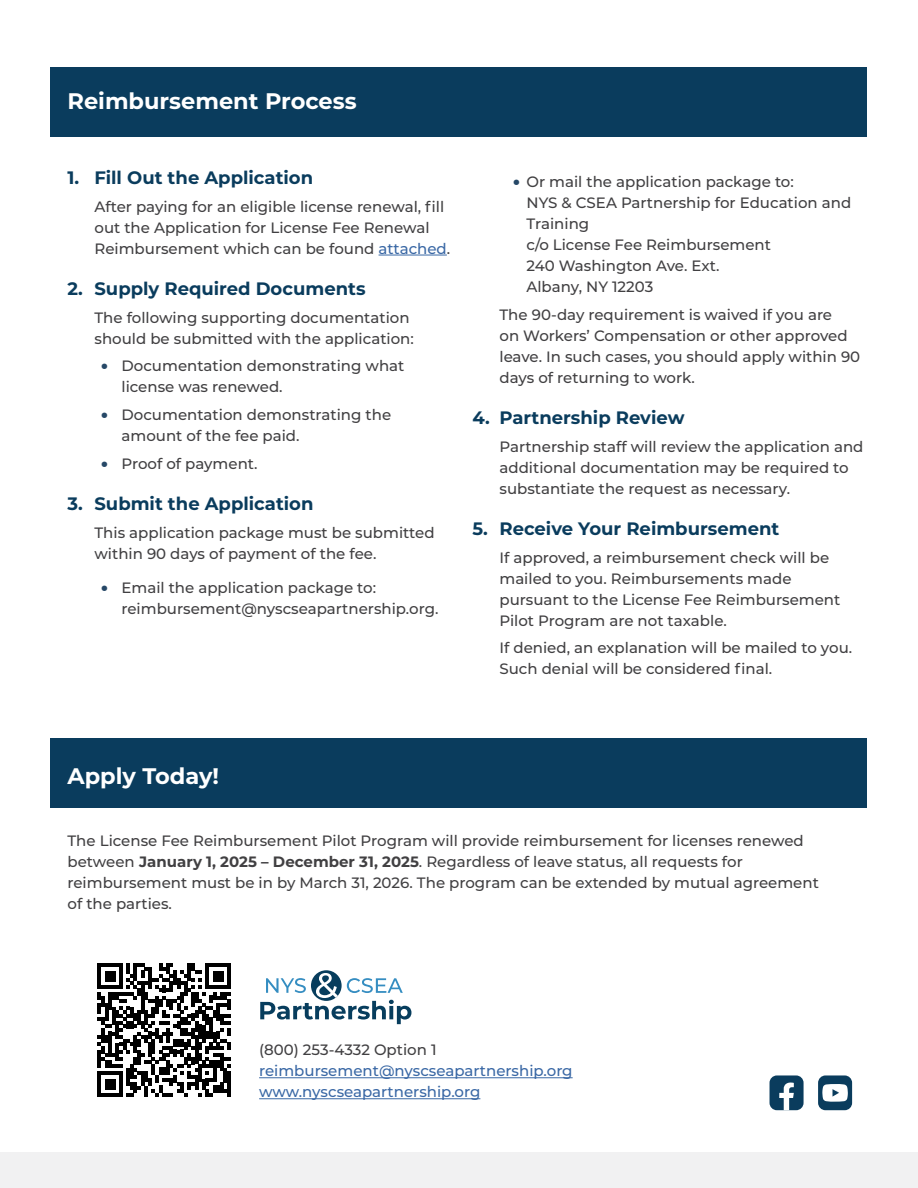
<style>
.page{position:relative;width:918px;height:1188px;background:#fff}
.page>*{position:absolute;margin:0;border:0;box-sizing:border-box;transform-origin:0 0}
.t1{font:700 22.5px "Montserrat";color:#fff}
.t2{font:700 18px "Montserrat";color:#0a3c5d}
.t3{font:500 15px/21px "Montserrat";color:#414042}
.Body{font:500 15px/21px "Montserrat";color:#3a68a5}
.s1{color:#3a68a5}
.s2{font-weight:900;font-size:16.5px;color:#264867}
.s3{font-weight:700}
.s4{color:#414042}
</style>
<div class="page">
<div style="left:51px;top:68px;width:816px;height:69px;background:#0a3c5d"></div>
<hr style="left:379px;top:255px;width:68px;height:1px;background:#3a68a5">
<hr style="left:259px;top:1077px;width:314px;height:1px;background:#3a68a5">
<hr style="left:259px;top:1098px;width:221px;height:1px;background:#3a68a5">
<svg style="left:98px;top:963px;width:133px;height:134px"></svg>
<hr style="left:227px;top:1071px;width:4px;height:26px;background:#000">
<div style="left:0;top:1152px;width:918px;height:36px;background:#f1f1f2"></div>
<div style="left:51px;top:738px;width:816px;height:69px;background:#0a3c5d"></div>
<svg style="left:311px;top:970px;width:31px;height:31px"></svg>
<svg style="left:260px;top:973px;width:151px;height:51px"></svg>
<div style="left:770px;top:1075px;width:34px;height:35px;background:#0a3c5d;border-radius:7px"></div>
<svg style="left:779px;top:1082px;width:15px;height:28px"></svg>
<div style="left:818px;top:1075px;width:34px;height:35px;background:#0a3c5d;border-radius:7px"></div>
<svg style="left:822px;top:1084px;width:26px;height:18px"></svg>
<h1 class="t1" style="left:68px;top:85px;width:291px">Reimbursement Process</h1>
<p class="t2" style="left:68px;top:164px;width:247px">1. Fill Out the Application</p>
<p class="t3" style="left:94px;top:195px;width:357px">After paying for an eligible license renewal, fill out the Application for License Fee Renewal<br>Reimbursement which can be found <span class="s1">attached</span>.</p>
<p class="t2" style="left:68px;top:275px;width:300px">2. Supply Required Documents</p>
<p class="t3" style="left:94px;top:306px;width:321px">The following supporting documentation should be submitted with the application:</p>
<p class="t3" style="left:122px;top:355px;width:284px;text-indent:-20px"><span class="s2">•</span> Documentation demonstrating what license was renewed.</p>
<p class="t3" style="left:122px;top:404px;width:271px;text-indent:-20px"><span class="s2">•</span> Documentation demonstrating the amount of the fee paid.</p>
<p class="t3" style="left:101px;top:452px;width:158px"><span class="s2">•</span> Proof of payment.</p>
<p class="t2" style="left:68px;top:491px;width:248px">3. Submit the Application</p>
<p class="t3" style="left:94px;top:521px;width:342px">This application package must be submitted within 90 days of payment of the fee.</p>
<p class="t3" style="left:122px;top:577px;width:318px;text-indent:-20px"><span class="s2">•</span> Email the application package to: reimbursement@nyscseapartnership.org.</p>
<p class="t3" style="left:526px;top:170px;width:326px;text-indent:-14px"><span class="s2">•</span> Or mail the application package to:<br>NYS &amp; CSEA Partnership for Education and<br>Training<br>c/o License Fee Reimbursement<br>240 Washington Ave. Ext.<br>Albany, NY 12203</p>
<p class="t3" style="left:500px;top:303px;width:362px">The 90-day requirement is waived if you are<br>on Workers’ Compensation or other approved leave. In such cases, you should apply within 90 days of returning to work.</p>
<p class="t2" style="left:472px;top:404px;width:214px">4. Partnership Review</p>
<p class="t3" style="left:500px;top:435px;width:366px">Partnership staff will review the application and additional documentation may be required to substantiate the request as necessary.</p>
<p class="t2" style="left:472px;top:515px;width:308px">5. Receive Your Reimbursement</p>
<p class="t3" style="left:500px;top:546px;width:342px">If approved, a reimbursement check will be mailed to you. Reimbursements made pursuant to the License Fee Reimbursement Pilot Program are not taxable.</p>
<p class="t3" style="left:500px;top:637px;width:354px">If denied, an explanation will be mailed to you.<br>Such denial will be considered final.</p>
<h1 class="t1" style="left:68px;top:760px;width:153px">Apply Today!</h1>
<p class="t3" style="left:68px;top:830px;width:753px">The License Fee Reimbursement Pilot Program will provide reimbursement for licenses renewed between <span class="s3">January 1, 2025 – December 31, 2025</span>. Regardless of leave status, all requests for reimbursement must be in by March 31, 2026. The program can be extended by mutual agreement of the parties.</p>
<p class="Body" style="left:259px;top:1039px;width:315px"><span class="s4">(800) 253-4332 Option 1 </span>reimbursement@nyscseapartnership.org www.nyscseapartnership.org</p>
</div>
